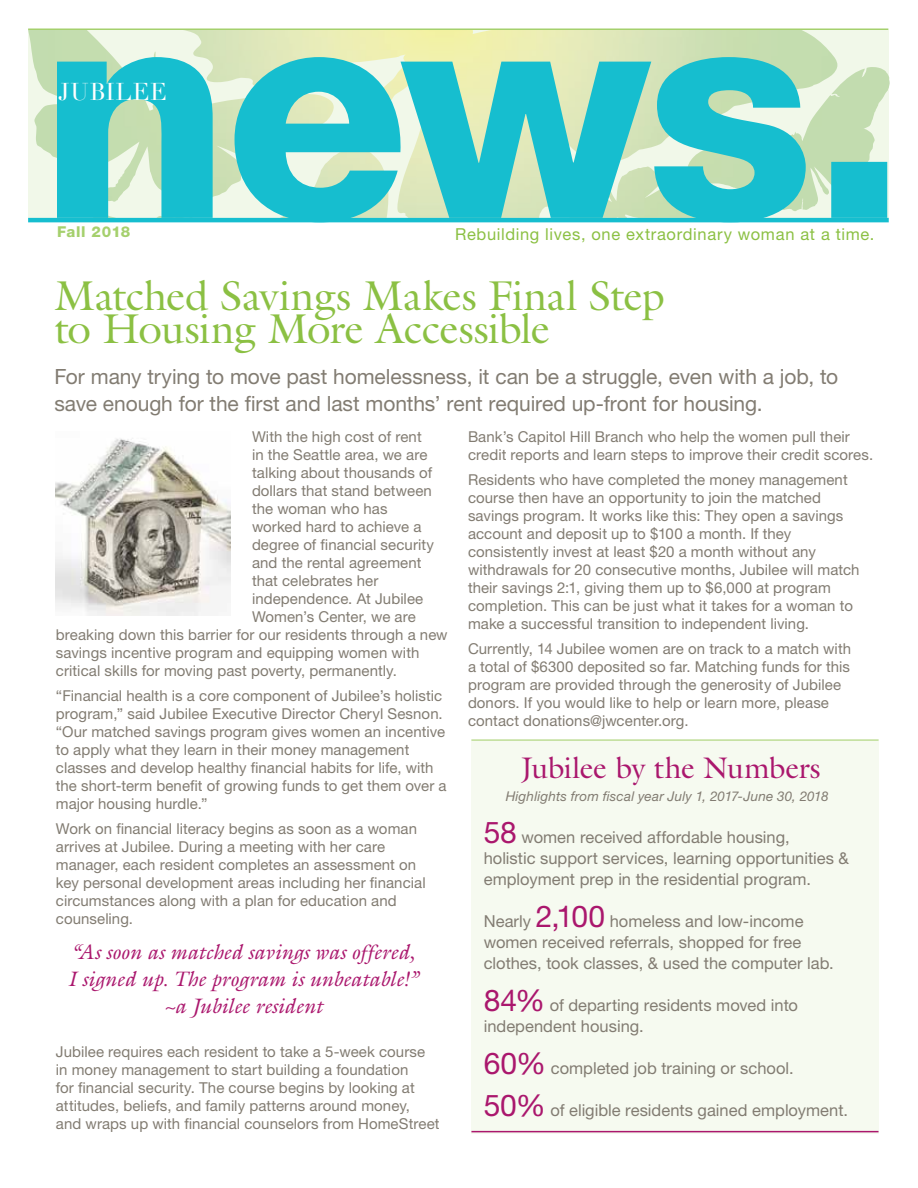
<style>
.page{position:relative;width:918px;height:1188px;background:#fff}
.page>*{position:absolute;margin:0;border:0;box-sizing:border-box;transform-origin:0 0}
.t1{font:42px/33px "Galliard Std";letter-spacing:-.015em;color:#8bc043}
.t2{font:30px "Galliard Std";letter-spacing:-.015em;color:#aa176d}
.t3{font:24px "Didot LT Std";letter-spacing:.03em;color:#fff}
.t4{font:21px/27px "Helvetica Neue LT Std";letter-spacing:-.005em;color:#827c72}
.t5{font:italic 21px/27px "Galliard Std";letter-spacing:-.005em;color:#aa176d;text-align:center}
.t6{font:16.5px/21px "Helvetica Neue LT Std";color:#827c72}
.t7{font:16.5px "Helvetica Neue LT Std";letter-spacing:.04em;color:#8bc043}
.t8{font:15px/18px "Helvetica Neue LT Std";letter-spacing:.005em;color:#827c72}
.t9{font:800 15px "Helvetica Neue LT Std";letter-spacing:.035em;color:#a5d06d}
.t10{font:italic 13.5px "Helvetica Neue LT Std";letter-spacing:.01em;color:#827c72}
.s1{font-size:30px;color:#aa176d}
</style>
<div class="page">
<div style="left:471px;top:740px;width:408px;height:394px;background:#f6faf0"></div>
<hr style="left:471px;top:1131px;width:408px;height:1px;background:#aa176d">
<hr style="left:471px;top:740px;width:408px;height:1px;background:#a5d06d">
<svg style="left:28px;top:30px;width:861px;height:188px;background:#dbe9c9"></svg>
<img style="left:183px;top:30px;width:387px;height:27px">
<svg style="left:57px;top:57px;width:830px;height:161px;background:#67cfca"></svg>
<hr style="left:28px;top:218px;width:861px;height:4px;background:#16becf">
<hr style="left:28px;top:28px;width:860px;height:2px;background:#a5d06d">
<img style="left:56px;top:438px;width:174px;height:177px">
<h3 class="t3" style="left:58px;top:77px;width:110px">JUBILEE</h3>
<p class="t9" style="left:57px;top:223px;width:75px">Fall 2018</p>
<p class="t7" style="left:455px;top:224px;width:421px">Rebuilding lives, one extraordinary woman at a time.</p>
<h1 class="t1" style="left:54px;top:278px;width:612px">Matched Savings Makes Final Step to Housing More Accessible</h1>
<h3 class="t4" style="left:54px;top:363px;width:785px">For many trying to move past homelessness, it can be a struggle, even with a job, to save enough for the first and last months’ rent required up-front for housing.</h3>
<p class="t8" style="left:468px;top:428px;width:407px">Bank’s Capitol Hill Branch who help the women pull their credit reports and learn steps to improve their credit scores.</p>
<p class="t8" style="left:468px;top:471px;width:393px">Residents who have completed the money management course then have an opportunity to join the matched savings program. It works like this: They open a savings account and deposit up to $100 a month. If they consistently invest at least $20 a month without any withdrawals for 20 consecutive months, Jubilee will match their savings 2:1, giving them up to $6,000 at program completion. This can be just what it takes for a woman to make a successful transition to independent living.</p>
<p class="t8" style="left:468px;top:639px;width:385px">Currently, 14 Jubilee women are on track to a match with a total of $6300 deposited so far. Matching funds for this program are provided through the generosity of Jubilee donors. If you would like to help or learn more, please contact donations@jwcenter.org.</p>
<p class="t8" style="left:252px;top:428px;width:171px">With the high cost of rent</p>
<p class="t8" style="left:252px;top:446px;width:177px">in the Seattle area, we are</p>
<p class="t8" style="left:252px;top:464px;width:182px">talking about thousands of</p>
<p class="t8" style="left:252px;top:482px;width:181px">dollars that stand between</p>
<p class="t8" style="left:252px;top:500px;width:137px">the woman who has</p>
<p class="t8" style="left:252px;top:518px;width:171px">worked hard to achieve a</p>
<p class="t8" style="left:252px;top:536px;width:184px">degree of financial security</p>
<p class="t8" style="left:252px;top:554px;width:171px">and the rental agreement</p>
<p class="t8" style="left:252px;top:572px;width:128px">that celebrates her</p>
<p class="t8" style="left:252px;top:590px;width:173px">independence. At Jubilee</p>
<p class="t8" style="left:252px;top:608px;width:165px">Women’s Center, we are</p>
<p class="t8" style="left:56px;top:626px;width:393px">breaking down this barrier for our residents through a new</p>
<p class="t8" style="left:56px;top:644px;width:365px">savings incentive program and equipping women with</p>
<p class="t8" style="left:56px;top:662px;width:343px">critical skills for moving past poverty, permanently.</p>
<p class="t8" style="left:56px;top:687px;width:392px">“Financial health is a core component of Jubilee’s holistic program,” said Jubilee Executive Director Cheryl Sesnon. “Our matched savings program gives women an incentive to apply what they learn in their money management classes and develop healthy financial habits for life, with the short-term benefit of growing funds to get them over a major housing hurdle.”</p>
<p class="t8" style="left:56px;top:819px;width:371px">Work on financial literacy begins as soon as a woman arrives at Jubilee. During a meeting with her care manager, each resident completes an assessment on key personal development areas including her financial circumstances along with a plan for education and counseling.</p>
<h2 class="t2" style="left:521px;top:749px;width:301px">Jubilee by the Numbers</h2>
<p class="t10" style="left:506px;top:788px;width:324px">Highlights from fiscal year July 1, 2017-June 30, 2018</p>
<p class="t6" style="left:484px;top:826px;width:367px"><span class="s1">58</span> women received affordable housing,<br>holistic support services, learning opportunities &amp; employment prep in the residential program.</p>
<p class="t6" style="left:484px;top:910px;width:352px">Nearly <span class="s1">2,100</span> homeless and low-income women received referrals, shopped for free clothes, took classes, &amp; used the computer lab.</p>
<p class="t6" style="left:484px;top:994px;width:316px"><span class="s1">84%</span> of departing residents moved into independent housing.</p>
<p class="t6" style="left:484px;top:1057px;width:311px"><span class="s1">60%</span> completed job training or school.</p>
<p class="t6" style="left:484px;top:1099px;width:366px"><span class="s1">50%</span> of eligible residents gained employment.</p>
<h3 class="t5" style="left:68px;top:938px;width:352px">“As soon as matched savings was offered,<br>I signed up. The program is unbeatable!” ~a Jubilee resident</h3>
<p class="t8" style="left:56px;top:1042px;width:385px">Jubilee requires each resident to take a 5-week course in money management to start building a foundation<br>for financial security. The course begins by looking at attitudes, beliefs, and family patterns around money,<br>and wraps up with financial counselors from HomeStreet</p>
</div>
